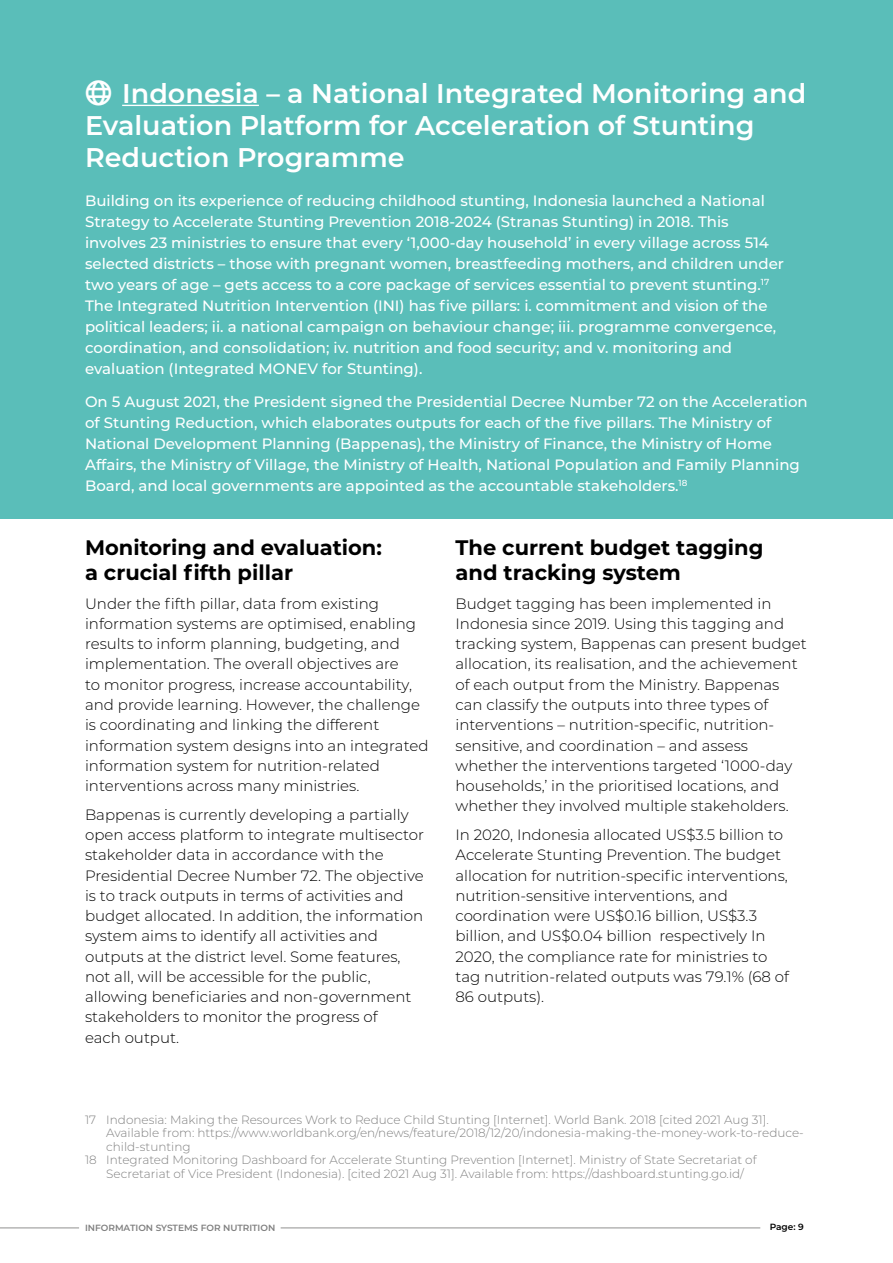
<style>
.page{position:relative;width:893px;height:1263px;background:#fff}
.page>*{position:absolute;margin:0;border:0;box-sizing:border-box;transform-origin:0 0}
.t1{font:600 27px/32.4px "Montserrat";color:#fff}
.t2{font:700 21px/25.2px "Montserrat";color:#000}
.t3{font:300 15px/20.2px "Montserrat";color:#000}
.t4{font:500 15px/21px "Montserrat";color:#fff}
.t5{font:300 12px "Montserrat";color:#808080}
.t6{font:600 9px "Montserrat";color:#808080}
.t7{font:600 9px "Montserrat";color:#000}
</style>
<div class="page">
<hr style="left:281px;top:1227px;width:479px;height:1px;background:#9d9d9c">
<hr style="left:0;top:1227px;width:79px;height:1px;background:#9d9d9c">
<div style="left:0;top:0;width:893px;height:519px;background:#5abeb9"></div>
<hr style="left:122px;top:105px;width:137px;height:1px;background:#fff">
<h1 class="t1" style="left:85px;top:76px;width:723px;text-indent:37px">Indonesia – a National Integrated Monitoring and<br>Evaluation Platform for Acceleration of Stunting<br>Reduction Programme</h1>
<p class="t4" style="left:85px;top:189px;width:700px">Building on its experience of reducing childhood stunting, Indonesia launched a National Strategy to Accelerate Stunting Prevention 2018-2024 (Stranas Stunting) in 2018. This involves 23 ministries to ensure that every ‘1,000-day household’ in every village across 514 selected districts – those with pregnant women, breastfeeding mothers, and children under two years of age – gets access to a core package of services essential to prevent stunting.<sup>17<br></sup>The Integrated Nutrition Intervention (INI) has five pillars: i. commitment and vision of the political leaders; ii. a national campaign on behaviour change; iii. programme convergence, coordination, and consolidation; iv. nutrition and food security; and v. monitoring and evaluation (Integrated MONEV for Stunting).</p>
<p class="t4" style="left:85px;top:391px;width:724px">On 5 August 2021, the President signed the Presidential Decree Number 72 on the Acceleration of Stunting Reduction, which elaborates outputs for each of the five pillars. The Ministry of National Development Planning (Bappenas), the Ministry of Finance, the Ministry of Home Affairs, the Ministry of Village, the Ministry of Health, National Population and Family Planning Board, and local governments are appointed as the accountable stakeholders.<sup>18</sup></p>
<h2 class="t2" style="left:85px;top:534px;width:298px">Monitoring and evaluation: a crucial fifth pillar</h2>
<p class="t3" style="left:85px;top:593px;width:345px">Under the fifth pillar, data from existing information systems are optimised, enabling results to inform planning, budgeting, and implementation. The overall objectives are<br>to monitor progress, increase accountability, and provide learning. However, the challenge is coordinating and linking the different information system designs into an integrated information system for nutrition-related interventions across many ministries.</p>
<p class="t3" style="left:85px;top:804px;width:340px">Bappenas is currently developing a partially open access platform to integrate multisector stakeholder data in accordance with the Presidential Decree Number 72. The objective is to track outputs in terms of activities and budget allocated. In addition, the information system aims to identify all activities and outputs at the district level. Some features, not all, will be accessible for the public, allowing beneficiaries and non-government stakeholders to monitor the progress of<br>each output.</p>
<h2 class="t2" style="left:455px;top:534px;width:310px">The current budget tagging and tracking system</h2>
<p class="t3" style="left:455px;top:593px;width:353px">Budget tagging has been implemented in Indonesia since 2019. Using this tagging and tracking system, Bappenas can present budget allocation, its realisation, and the achievement of each output from the Ministry. Bappenas can classify the outputs into three types of interventions – nutrition-specific, nutrition&shy;sensitive, and coordination – and assess whether the interventions targeted ‘1000-day households,’ in the prioritised locations, and whether they involved multiple stakeholders.</p>
<p class="t3" style="left:455px;top:824px;width:335px">In 2020, Indonesia allocated US$3.5 billion to Accelerate Stunting Prevention. The budget allocation for nutrition-specific interventions, nutrition-sensitive interventions, and coordination were US$0.16 billion, US$3.3 billion, and US$0.04 billion respectively In 2020, the compliance rate for ministries to tag nutrition-related outputs was 79.1% (68 of 86 outputs).</p>
<p class="t5" style="left:85px;top:1111px;width:685px">17 Indonesia: Making the Resources Work to Reduce Child Stunting [Internet]. World Bank. 2018 [cited 2021 Aug 31].</p>
<p class="t5" style="left:106px;top:1125px;width:699px">Available from: https://www.worldbank.org/en/news/feature/2018/12/20/indonesia-making-the-money-work-to-reduce-</p>
<p class="t5" style="left:106px;top:1138px;width:86px">child-stunting</p>
<p class="t5" style="left:85px;top:1152px;width:673px">18 Integrated Monitoring Dashboard for Accelerate Stunting Prevention [Internet]. Ministry of State Secretariat of</p>
<p class="t5" style="left:106px;top:1165px;width:639px">Secretariat of Vice President (Indonesia). [cited 2021 Aug 31]. Available from: https://dashboard.stunting.go.id/</p>
<p class="t6" style="left:85px;top:1221px;width:192px">INFORMATION SYSTEMS FOR NUTRITION</p>
<p class="t7" style="left:770px;top:1220px;width:36px">Page: 9</p>
</div>
